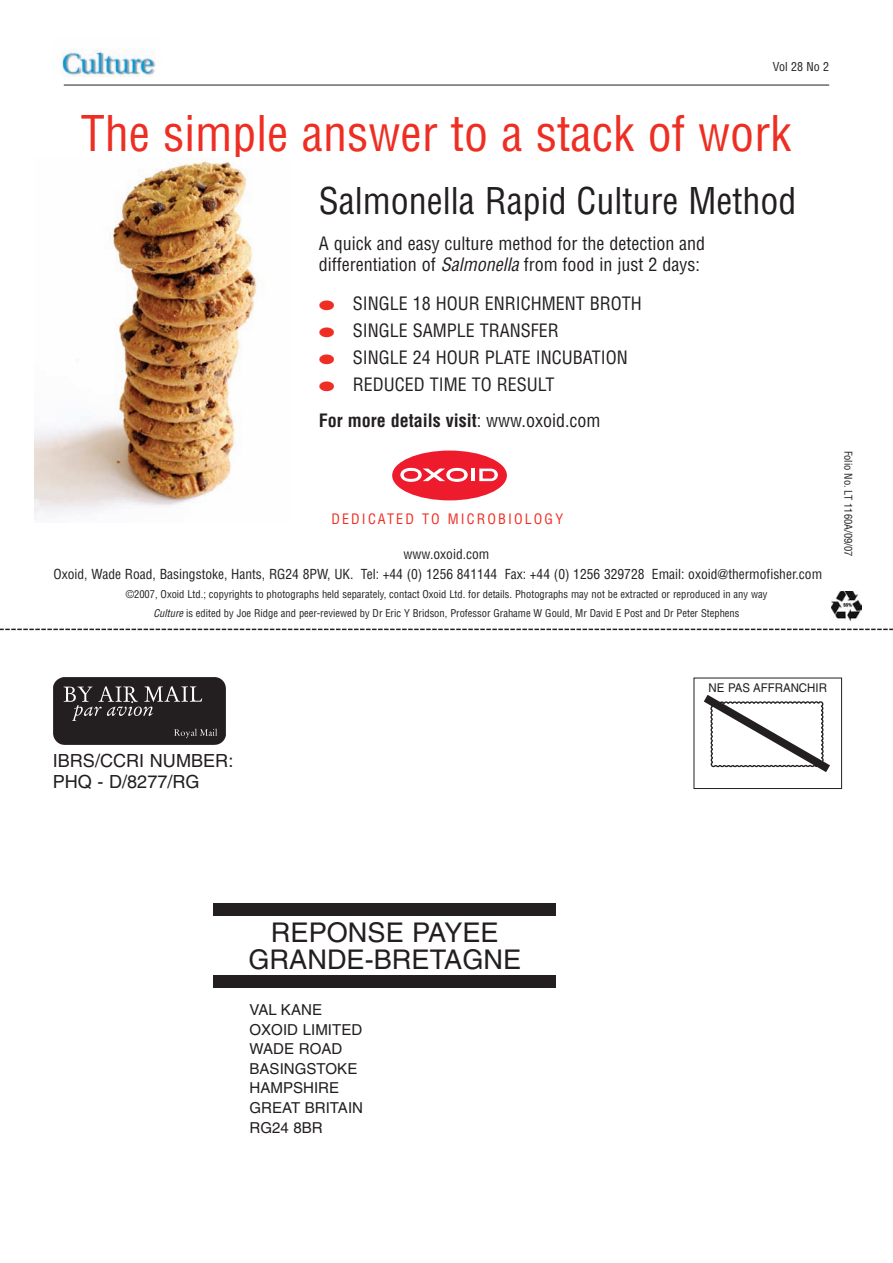
<style>
.page{position:relative;width:893px;height:1263px;background:#fff}
.page>*{position:absolute;margin:0;border:0;box-sizing:border-box;transform-origin:0 0}
.t1{font:condensed 48px "Helvetica";color:#ee2e22}
.t2{font:condensed 36px "Helvetica";color:#231f20}
.t3{font:27.15px/27.2px "Helvetica";color:#231f20;text-align:center}
.t4{font:18.15px/21.1px "Helvetica";color:#231f20}
.t5{font:condensed 18px/21px "Helvetica";color:#231f20}
.t6{font:15.15px/19.6px "Helvetica";color:#231f20}
.t7{font:condensed 14.1px "Helvetica";letter-spacing:.15em;color:#ee2e22}
.t8{font:condensed 13.5px/19.4px "Helvetica";color:#231f20}
.t9{font:12.15px "Helvetica";color:#231f20;scale:.95 1}
.t10{font:condensed 12px "Helvetica";color:#231f20}
.t11{font:condensed 10.5px/19.4px "Helvetica";color:#231f20;text-align:center}
.s1{font-style:italic}
.s2{color:#ee2e22}
.s3{font-weight:700}
</style>
<div class="page">
<hr style="left:64px;top:85px;width:765px;height:1px;background:#231f20">
<img style="left:62px;top:49px;width:94px;height:28px">
<div style="left:392px;top:450px;width:115px;height:50px;background:#ee1b2c;border-radius:50%"></div>
<hr style="left:471px;top:469px;width:4px;height:12px;background:#fff">
<svg style="left:479px;top:469px;width:19px;height:12px"></svg>
<svg style="left:400px;top:468px;width:68px;height:14px"></svg>
<img style="left:831px;top:591px;width:30px;height:29px">
<img style="left:703px;top:694px;width:127px;height:78px">
<div style="left:694px;top:678px;width:148px;height:111px;border:1px solid #231f20"></div>
<img style="left:53px;top:678px;width:172px;height:66px">
<div style="left:214px;top:903px;width:342px;height:12px;background:#231f20"></div>
<div style="left:214px;top:975px;width:342px;height:13px;background:#231f20"></div>
<svg style="left:0;top:629px;width:893px;height:1px"></svg>
<img style="left:35px;top:157px;width:223px;height:363px">
<p class="t10" style="left:773px;top:60px;width:58px">Vol 28 No 2</p>
<h1 class="t1" style="left:81px;top:106px;width:712px">The simple answer to a stack of work</h1>
<h2 class="t2" style="left:319px;top:180px;width:479px">Salmonella Rapid Culture Method</h2>
<h3 class="t5" style="left:319px;top:233px;width:388px">A quick and easy culture method for the detection and differentiation of <span class="s1">Salmonella</span> from food in just 2 days:</h3>
<h3 class="t5" style="left:319px;top:293px;width:324px"><span class="s2">●</span> SINGLE 18 HOUR ENRICHMENT BROTH</h3>
<h3 class="t5" style="left:319px;top:320px;width:241px"><span class="s2">●</span> SINGLE SAMPLE TRANSFER</h3>
<h3 class="t5" style="left:319px;top:347px;width:310px"><span class="s2">●</span> SINGLE 24 HOUR PLATE INCUBATION</h3>
<h3 class="t5" style="left:319px;top:367px;width:283px;line-height:36px"><span class="s2">●</span> REDUCED TIME TO RESULT<br><span class="s3">For more details visit</span>: www.oxoid.com</h3>
<h3 class="t7" style="left:331px;top:511px;width:233px">DEDICATED TO MICROBIOLOGY</h3>
<p class="t8" style="left:54px;top:545px;width:770px;text-indent:350px">www.oxoid.com<br>Oxoid, Wade Road, Basingstoke, Hants, RG24 8PW, UK. Tel: +44 (0) 1256 841144 Fax: +44 (0) 1256 329728 Email: oxoid@thermofisher.com</p>
<p class="t11" style="left:126px;top:585px;width:643px">©2007, Oxoid Ltd.; copyrights to photographs held separately, contact Oxoid Ltd. for details. Photographs may not be extracted or reproduced in any way<br><span class="s1">Culture</span> is edited by Joe Ridge and peer-reviewed by Dr Eric Y Bridson, Professor Grahame W Gould, Mr David E Post and Dr Peter Stephens</p>
<p class="t11" style="left:858px;top:450px;width:108px;rotate:90deg">Folio No. LT 1160A/09/07</p>
<h3 class="t4" style="left:53px;top:752px;width:182px">IBRS/CCRI NUMBER:<br>PHQ - D/8277/RG</h3>
<p class="t9" style="left:709px;top:683px;width:126px">NE PAS AFFRANCHIR</p>
<h3 class="t3" style="left:248px;top:921px;width:274px">REPONSE PAYEE<br>GRANDE-BRETAGNE</h3>
<h3 class="t6" style="left:249px;top:1001px;width:115px">VAL KANE<br>OXOID LIMITED<br>WADE ROAD<br>BASINGSTOKE<br>HAMPSHIRE<br>GREAT BRITAIN<br>RG24 8BR</h3>
</div>
